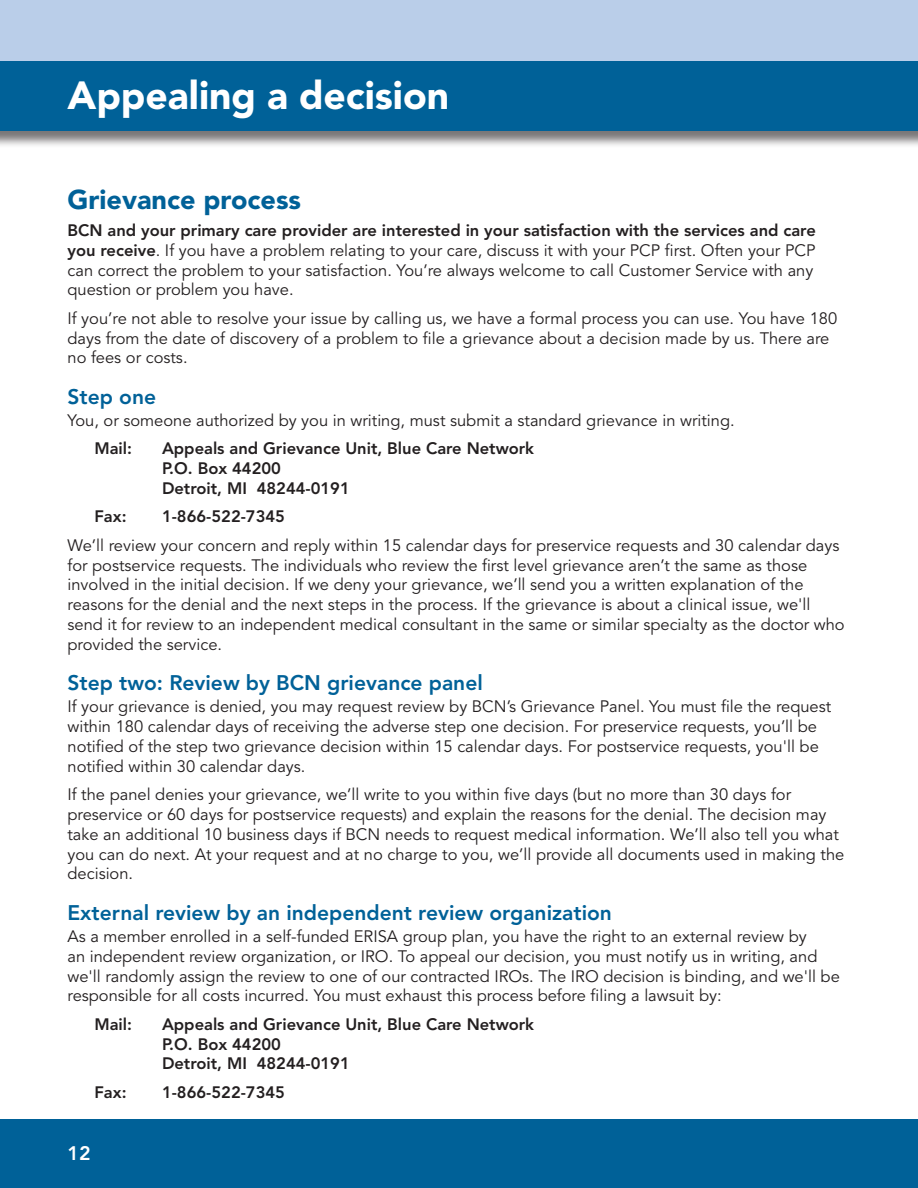
<style>
.page{position:relative;width:918px;height:1188px;background:#fff}
.page>*{position:absolute;margin:0;border:0;box-sizing:border-box;transform-origin:0 0}
.Body_text{font:900 39px "Avenir LT Std";color:#fff}
.Heading{font:900 27px "Avenir LT Std";color:#006198}
.SubHeading{font:800 21px "Avenir LT Std";color:#006198}
.t1{font:800 19.5px "Avenir LT Std";color:#fff}
.Body_text-2{font:16.5px/19.8px "Avenir LT Std";color:#231f20}
.Body_text-3{font:800 16.5px/19.8px "Avenir LT Std";color:#231f20}
.s1{font-weight:800}
</style>
<div class="page">
<div style="left:0;top:0;width:918px;height:102px;background:#bacee9"></div>
<div style="left:0;top:63px;width:918px;height:86px;background:#231f20;opacity:.6"></div>
<div style="left:0;top:62px;width:918px;height:69px;background:#006198"></div>
<div style="left:0;top:1119px;width:918px;height:69px;background:#006198"></div>
<p class="Body_text" style="left:68px;top:72px;width:383px">Appealing a decision</p>
<p class="Heading" style="left:68px;top:184px;width:235px">Grievance process</p>
<p class="Body_text-2" style="left:68px;top:221px;width:750px"><span class="s1">BCN and your primary care provider are interested in your satisfaction with the services and care you receive</span>. If you have a problem relating to your care, discuss it with your PCP first. Often your PCP can correct the problem to your satisfaction. You’re always welcome to call Customer Service with any question or problem you have.</p>
<p class="Body_text-2" style="left:68px;top:309px;width:771px">If you’re not able to resolve your issue by calling us, we have a formal process you can use. You have 180 days from the date of discovery of a problem to file a grievance about a decision made by us. There are no fees or costs.</p>
<p class="SubHeading" style="left:68px;top:384px;width:90px">Step one</p>
<p class="Body_text-2" style="left:68px;top:411px;width:669px">You, or someone authorized by you in writing, must submit a standard grievance in writing.</p>
<p class="Body_text-3" style="left:94px;top:439px;width:39px">Mail:</p>
<p class="Body_text-3" style="left:162px;top:439px;width:374px">Appeals and Grievance Unit, Blue Care Network<br>P.O. Box 44200<br>Detroit, MI 48244-0191</p>
<p class="Body_text-3" style="left:94px;top:507px;width:34px">Fax:</p>
<p class="Body_text-3" style="left:162px;top:507px;width:125px">1-866-522-7345</p>
<p class="Body_text-2" style="left:68px;top:536px;width:779px">We’ll review your concern and reply within 15 calendar days for preservice requests and 30 calendar days for postservice requests. The individuals who review the first level grievance aren’t the same as those involved in the initial decision. If we deny your grievance, we’ll send you a written explanation of the reasons for the denial and the next steps in the process. If the grievance is about a clinical issue, we'll send it for review to an independent medical consultant in the same or similar specialty as the doctor who provided the service.</p>
<p class="SubHeading" style="left:68px;top:671px;width:417px">Step two: Review by BCN grievance panel</p>
<p class="Body_text-2" style="left:68px;top:697px;width:765px">If your grievance is denied, you may request review by BCN’s Grievance Panel. You must file the request within 180 calendar days of receiving the adverse step one decision. For preservice requests, you’ll be notified of the step two grievance decision within 15 calendar days. For postservice requests, you'll be notified within 30 calendar days.</p>
<p class="Body_text-2" style="left:68px;top:785px;width:778px">If the panel denies your grievance, we’ll write to you within five days (but no more than 30 days for preservice or 60 days for postservice requests) and explain the reasons for the denial. The decision may take an additional 10 business days if BCN needs to request medical information. We’ll also tell you what you can do next. At your request and at no charge to you, we’ll provide all documents used in making the decision.</p>
<p class="SubHeading" style="left:68px;top:900px;width:546px">External review by an independent review organization</p>
<p class="Body_text-2" style="left:68px;top:927px;width:774px">As a member enrolled in a self-funded ERISA group plan, you have the right to an external review by<br>an independent review organization, or IRO. To appeal our decision, you must notify us in writing, and we'll randomly assign the review to one of our contracted IROs. The IRO decision is binding, and we'll be responsible for all costs incurred. You must exhaust this process before filing a lawsuit by:</p>
<p class="Body_text-3" style="left:94px;top:1014px;width:39px">Mail:</p>
<p class="Body_text-3" style="left:162px;top:1014px;width:374px">Appeals and Grievance Unit, Blue Care Network<br>P.O. Box 44200<br>Detroit, MI 48244-0191</p>
<p class="Body_text-3" style="left:94px;top:1082px;width:34px">Fax:</p>
<p class="Body_text-3" style="left:162px;top:1082px;width:125px">1-866-522-7345</p>
<p class="t1" style="left:68px;top:1142px;width:25px">12</p>
</div>
